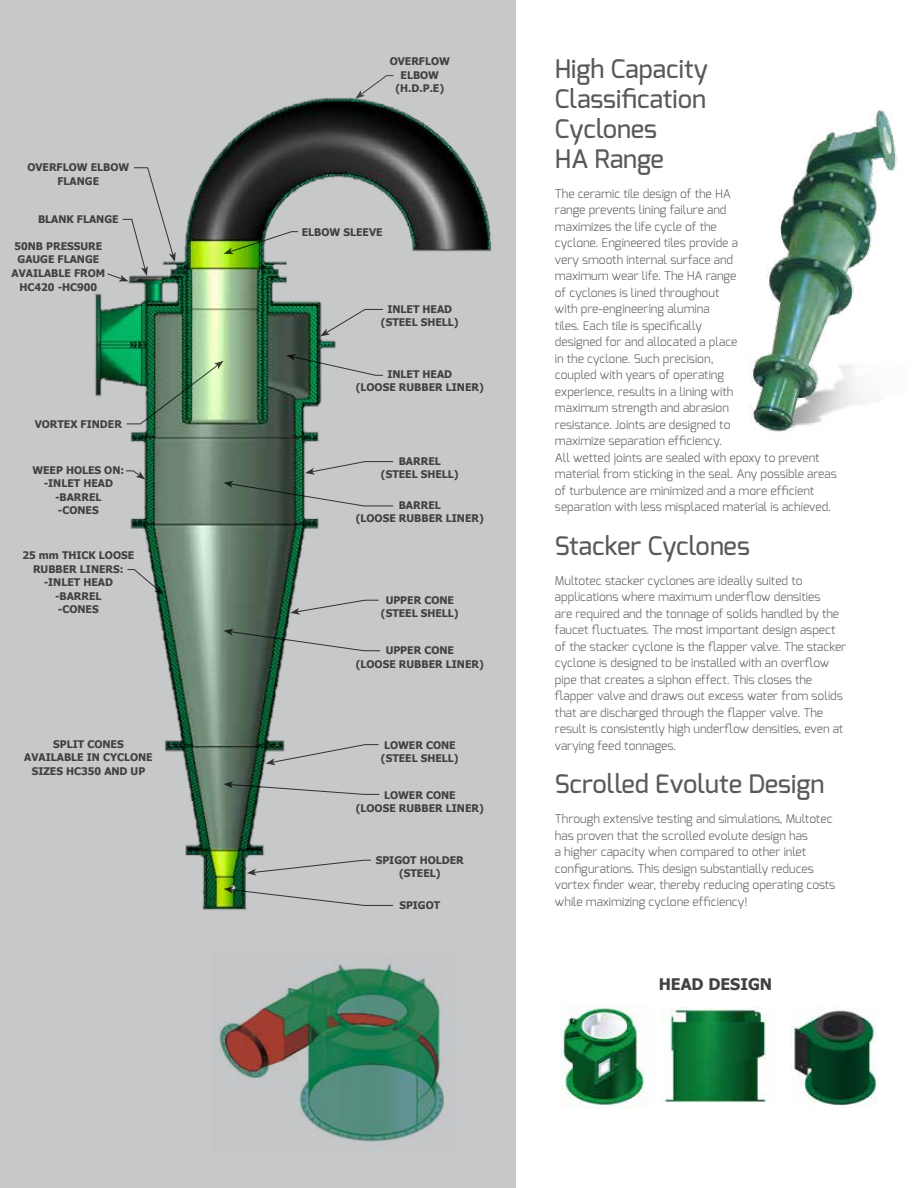
<style>
.page{position:relative;width:918px;height:1188px;background:#fff}
.page>*{position:absolute;margin:0;border:0;box-sizing:border-box;transform-origin:0 0}
.t1{font:500 25.5px/30px "Exo";color:#58595b}
.t2{font:700 15.9px "Tahoma";color:#414042}
.t3{font:300 12px/16.5px "Exo";color:#58595b}
.t4{font:700 10.5px/13.5px "Tahoma";color:#414042;text-align:center}
</style>
<div class="page">
<div style="left:0;top:0;width:516px;height:1188px;background:#c7c8ca"></div>
<img style="left:95px;top:98px;width:397px;height:812px">
<img style="left:213px;top:958px;width:232px;height:184px">
<img style="left:561px;top:1005px;width:86px;height:103px">
<img style="left:662px;top:1007px;width:105px;height:96px">
<img style="left:791px;top:1007px;width:86px;height:99px">
<svg style="left:320px;top:309px;width:64px;height:27px"></svg>
<svg style="left:355px;top:75px;width:39px;height:24px"></svg>
<svg style="left:286px;top:354px;width:98px;height:22px"></svg>
<svg style="left:305px;top:461px;width:89px;height:14px"></svg>
<svg style="left:290px;top:599px;width:89px;height:16px"></svg>
<svg style="left:266px;top:744px;width:113px;height:21px"></svg>
<svg style="left:224px;top:481px;width:170px;height:26px"></svg>
<svg style="left:224px;top:629px;width:157px;height:22px"></svg>
<svg style="left:224px;top:781px;width:156px;height:14px"></svg>
<svg style="left:247px;top:859px;width:125px;height:17px"></svg>
<svg style="left:224px;top:887px;width:170px;height:19px"></svg>
<svg style="left:224px;top:231px;width:75px;height:23px"></svg>
<svg style="left:126px;top:361px;width:98px;height:64px;background:#749d7c"></svg>
<svg style="left:107px;top:167px;width:69px;height:114px"></svg>
<svg style="left:125px;top:470px;width:20px;height:10px"></svg>
<svg style="left:127px;top:569px;width:37px;height:26px"></svg>
<img style="left:749px;top:110px;width:148px;height:322px">
<p class="t4" style="left:27px;top:160px;width:103px">OVERFLOW ELBOW<br>FLANGE</p>
<p class="t4" style="left:38px;top:212px;width:82px">BLANK FLANGE</p>
<p class="t4" style="left:12px;top:239px;width:95px">50NB PRESSURE<br>GAUGE FLANGE<br>AVAILABLE FROM<br>HC420 -HC900</p>
<p class="t4" style="left:35px;top:417px;width:89px">VORTEX FINDER</p>
<p class="t4" style="left:32px;top:462px;width:93px">WEEP HOLES ON: -INLET HEAD -BARREL<br>-CONES</p>
<p class="t4" style="left:22px;top:548px;width:113px">25 mm THICK LOOSE<br>RUBBER LINERS: -INLET HEAD -BARREL<br>-CONES</p>
<p class="t4" style="left:24px;top:737px;width:130px">SPLIT CONES<br>AVAILABLE IN CYCLONE<br>SIZES HC350 AND UP</p>
<p class="t4" style="left:390px;top:54px;width:62px">OVERFLOW<br>ELBOW (H.D.P.E)</p>
<p class="t4" style="left:302px;top:225px;width:82px">ELBOW SLEEVE</p>
<p class="t4" style="left:381px;top:301px;width:79px">INLET HEAD (STEEL SHELL)</p>
<p class="t4" style="left:356px;top:367px;width:130px">INLET HEAD<br>(LOOSE RUBBER LINER)</p>
<p class="t4" style="left:381px;top:454px;width:79px">BARREL (STEEL SHELL)</p>
<p class="t4" style="left:356px;top:498px;width:130px">BARREL<br>(LOOSE RUBBER LINER)</p>
<p class="t4" style="left:381px;top:593px;width:79px">UPPER CONE (STEEL SHELL)</p>
<p class="t4" style="left:356px;top:643px;width:130px">UPPER CONE<br>(LOOSE RUBBER LINER)</p>
<p class="t4" style="left:381px;top:738px;width:79px;text-align:left">LOWER CONE (STEEL SHELL)</p>
<p class="t4" style="left:356px;top:787px;width:130px">LOWER CONE<br>(LOOSE RUBBER LINER)</p>
<p class="t4" style="left:376px;top:853px;width:90px">SPIGOT HOLDER (STEEL)</p>
<p class="t4" style="left:399px;top:898px;width:42px">SPIGOT</p>
<h1 class="t1" style="left:555px;top:53px;width:155px">High Capacity<br>Classification<br>Cyclones<br>HA Range</h1>
<p class="t3" style="left:555px;top:185px;width:283px">The ceramic tile design of the HA<br>range prevents lining failure and<br>maximizes the life cycle of the<br>cyclone. Engineered tiles provide a<br>very smooth internal surface and<br>maximum wear life. The HA range<br>of cyclones is lined throughout<br>with pre-engineering alumina<br>tiles. Each tile is specifically<br>designed for and allocated a place<br>in the cyclone. Such precision,<br>coupled with years of operating<br>experience, results in a lining with<br>maximum strength and abrasion<br>resistance. Joints are designed to<br>maximize separation efficiency.<br>All wetted joints are sealed with epoxy to prevent material from sticking in the seal. Any possible areas of turbulence are minimized and a more efficient separation with less misplaced material is achieved.</p>
<h1 class="t1" style="left:555px;top:530px;width:196px">Stacker Cyclones</h1>
<p class="t3" style="left:555px;top:572px;width:293px">Multotec stacker cyclones are ideally suited to applications where maximum underflow densities<br>are required and the tonnage of solids handled by the faucet fluctuates. The most important design aspect of the stacker cyclone is the flapper valve. The stacker cyclone is designed to be installed with an overflow pipe that creates a siphon effect. This closes the flapper valve and draws out excess water from solids that are discharged through the flapper valve. The result is consistently high underflow densities, even at varying feed tonnages.</p>
<h1 class="t1" style="left:555px;top:769px;width:271px">Scrolled Evolute Design</h1>
<p class="t3" style="left:555px;top:811px;width:282px">Through extensive testing and simulations, Multotec has proven that the scrolled evolute design has<br>a higher capacity when compared to other inlet configurations. This design substantially reduces vortex finder wear, thereby reducing operating costs while maximizing cyclone efficiency!</p>
<h2 class="t2" style="left:659px;top:973px;width:115px">HEAD DESIGN</h2>
</div>
